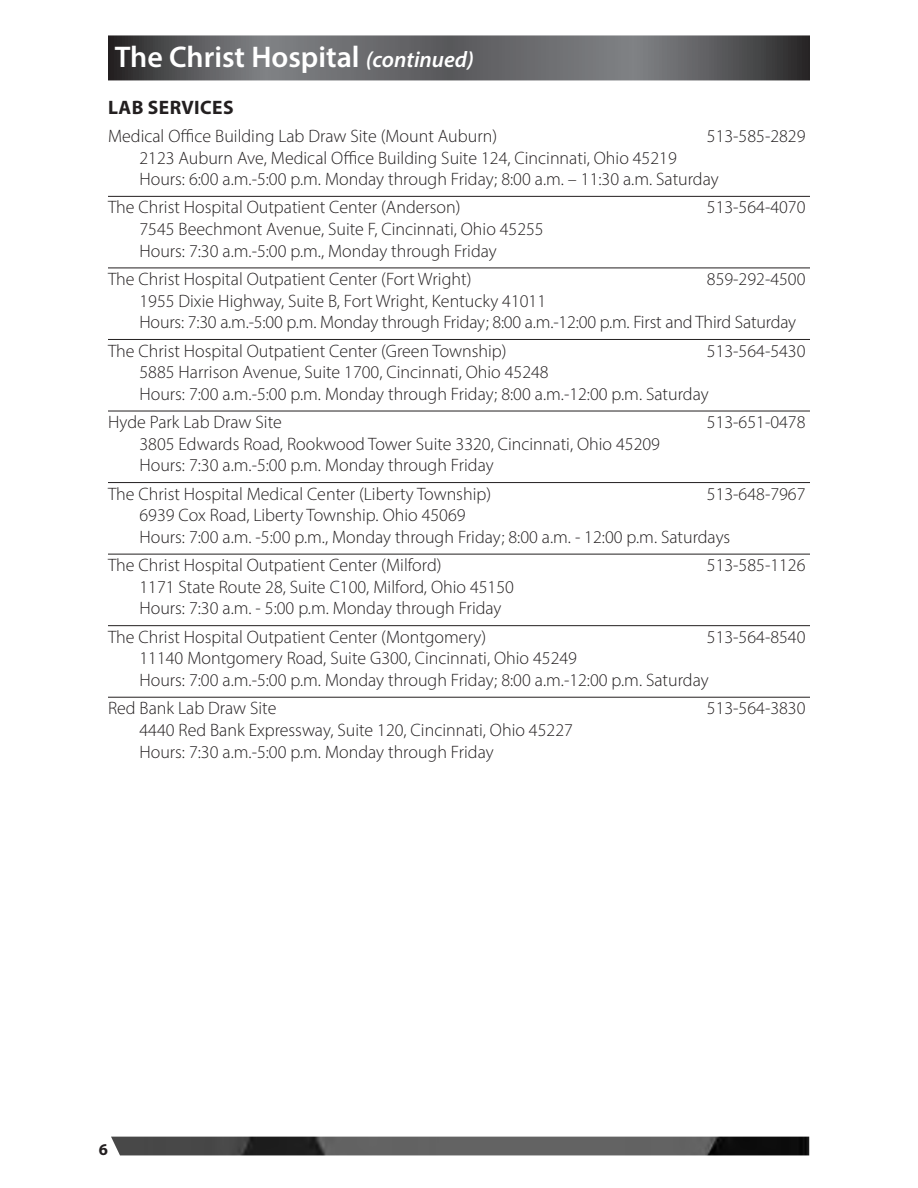
<style>
.page{position:relative;width:918px;height:1188px;background:#fff}
.page>*{position:absolute;margin:0;border:0;box-sizing:border-box;transform-origin:0 0}
.Barhead_-_1_line{font:600 30px "Myriad Pro";color:#fff}
.Subhead{font:700 19.5px "Myriad Pro";letter-spacing:.02em;color:#231f20}
.Body{font:300 18px/21.6px "Myriad Pro";color:#231f20}
.Body_Bold{font:700 16.5px "Myriad Pro";color:#231f20}
.s1{font-style:italic;font-size:22.5px}
</style>
<div class="page">
<img style="left:111px;top:1137px;width:699px;height:18px">
<svg style="left:108px;top:35px;width:702px;height:45px;background:#636366"></svg>
<hr style="left:108px;top:196px;width:702px;height:1px;background:#231f20">
<hr style="left:108px;top:268px;width:702px;height:1px;background:#231f20">
<hr style="left:108px;top:339px;width:702px;height:1px;background:#231f20">
<hr style="left:108px;top:411px;width:702px;height:1px;background:#231f20">
<hr style="left:108px;top:482px;width:702px;height:1px;background:#231f20">
<hr style="left:108px;top:554px;width:702px;height:1px;background:#231f20">
<hr style="left:108px;top:625px;width:702px;height:1px;background:#231f20">
<hr style="left:108px;top:697px;width:702px;height:1px;background:#231f20">
<p class="Barhead_-_1_line" style="left:115px;top:38px;width:361px">The Christ Hospital <span class="s1">(continued)</span></p>
<p class="Subhead" style="left:108px;top:94px;width:127px">LAB SERVICES</p>
<p class="Body" style="left:108px;top:125px;width:391px">Medical Office Building Lab Draw Site (Mount Auburn)</p>
<p class="Body" style="left:707px;top:125px;width:100px">513-585-2829</p>
<p class="Body" style="left:140px;top:147px;width:581px">2123 Auburn Ave, Medical Office Building Suite 124, Cincinnati, Ohio 45219<br>Hours: 6:00 a.m.-5:00 p.m. Monday through Friday; 8:00 a.m. – 11:30 a.m. Saturday</p>
<p class="Body" style="left:108px;top:197px;width:354px">The Christ Hospital Outpatient Center (Anderson)</p>
<p class="Body" style="left:707px;top:197px;width:100px">513-564-4070</p>
<p class="Body" style="left:140px;top:218px;width:406px">7545 Beechmont Avenue, Suite F, Cincinnati, Ohio 45255<br>Hours: 7:30 a.m.-5:00 p.m., Monday through Friday</p>
<p class="Body" style="left:108px;top:268px;width:365px">The Christ Hospital Outpatient Center (Fort Wright)</p>
<p class="Body" style="left:707px;top:268px;width:100px">859-292-4500</p>
<p class="Body" style="left:140px;top:290px;width:658px">1955 Dixie Highway, Suite B, Fort Wright, Kentucky 41011<br>Hours: 7:30 a.m.-5:00 p.m. Monday through Friday; 8:00 a.m.-12:00 p.m. First and Third Saturday</p>
<p class="Body" style="left:108px;top:340px;width:400px">The Christ Hospital Outpatient Center (Green Township)</p>
<p class="Body" style="left:707px;top:340px;width:100px">513-564-5430</p>
<p class="Body" style="left:140px;top:361px;width:571px">5885 Harrison Avenue, Suite 1700, Cincinnati, Ohio 45248<br>Hours: 7:00 a.m.-5:00 p.m. Monday through Friday; 8:00 a.m.-12:00 p.m. Saturday</p>
<p class="Body" style="left:108px;top:411px;width:175px">Hyde Park Lab Draw Site</p>
<p class="Body" style="left:707px;top:411px;width:100px">513-651-0478</p>
<p class="Body" style="left:140px;top:433px;width:522px">3805 Edwards Road, Rookwood Tower Suite 3320, Cincinnati, Ohio 45209<br>Hours: 7:30 a.m.-5:00 p.m. Monday through Friday</p>
<p class="Body" style="left:108px;top:483px;width:385px">The Christ Hospital Medical Center (Liberty Township)</p>
<p class="Body" style="left:707px;top:483px;width:100px">513-648-7967</p>
<p class="Body" style="left:140px;top:504px;width:592px">6939 Cox Road, Liberty Township. Ohio 45069<br>Hours: 7:00 a.m. -5:00 p.m., Monday through Friday; 8:00 a.m. - 12:00 p.m. Saturdays</p>
<p class="Body" style="left:108px;top:554px;width:335px">The Christ Hospital Outpatient Center (Milford)</p>
<p class="Body" style="left:707px;top:554px;width:100px">513-585-1126</p>
<p class="Body" style="left:140px;top:576px;width:376px">1171 State Route 28, Suite C100, Milford, Ohio 45150<br>Hours: 7:30 a.m. - 5:00 p.m. Monday through Friday</p>
<p class="Body" style="left:108px;top:626px;width:380px">The Christ Hospital Outpatient Center (Montgomery)</p>
<p class="Body" style="left:707px;top:626px;width:100px">513-564-8540</p>
<p class="Body" style="left:140px;top:647px;width:571px">11140 Montgomery Road, Suite G300, Cincinnati, Ohio 45249<br>Hours: 7:00 a.m.-5:00 p.m. Monday through Friday; 8:00 a.m.-12:00 p.m. Saturday</p>
<p class="Body" style="left:108px;top:697px;width:170px">Red Bank Lab Draw Site</p>
<p class="Body" style="left:707px;top:697px;width:100px">513-564-3830</p>
<p class="Body" style="left:140px;top:719px;width:435px">4440 Red Bank Expressway, Suite 120, Cincinnati, Ohio 45227<br>Hours: 7:30 a.m.-5:00 p.m. Monday through Friday</p>
<p class="Body_Bold" style="left:99px;top:1139px;width:11px">6</p>
</div>
